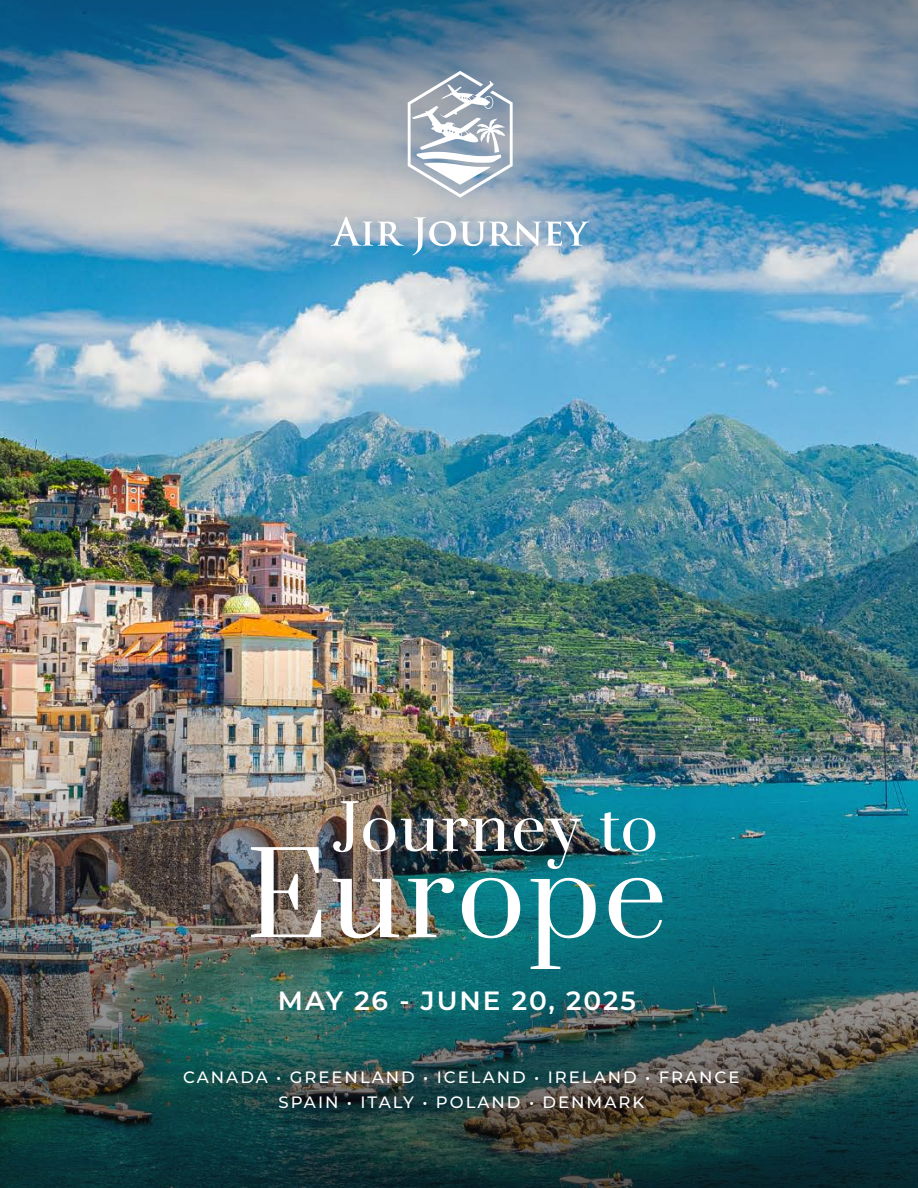
<style>
.page{position:relative;width:918px;height:1188px;background:#fff}
.page>*{position:absolute;margin:0;border:0;box-sizing:border-box;transform-origin:0 0}
.t1{font:112.5px "Prata";letter-spacing:.03em;color:#fff}
.t2{font:62.1px "Prata";letter-spacing:.03em;color:#fff}
.t3{font:600 26.4px "Montserrat";letter-spacing:.075em;color:#fff}
.t4{font:500 16.5px/25.5px "Montserrat";letter-spacing:.12em;color:#fff;text-align:center}
</style>
<div class="page">
<img style="left:0;top:322px;width:918px;height:328px">
<img style="left:0;top:650px;width:918px;height:538px">
<img style="left:0;top:0;width:918px;height:322px">
<svg style="left:408px;top:71px;width:105px;height:127px"></svg>
<svg style="left:331px;top:216px;width:73px;height:30px"></svg>
<svg style="left:413px;top:217px;width:176px;height:38px"></svg>
<h2 class="t2" style="left:333px;top:776px;width:327px">Journey to</h2>
<h1 class="t1" style="left:246px;top:802px;width:422px">Europe</h1>
<h3 class="t3" style="left:278px;top:982px;width:359px">MAY 26 - JUNE 20, 2025</h3>
<p class="t4" style="left:183px;top:1064px;width:558px">CANADA • GREENLAND • ICELAND • IRELAND • FRANCE<br>SPAIN • ITALY • POLAND • DENMARK</p>
</div>
